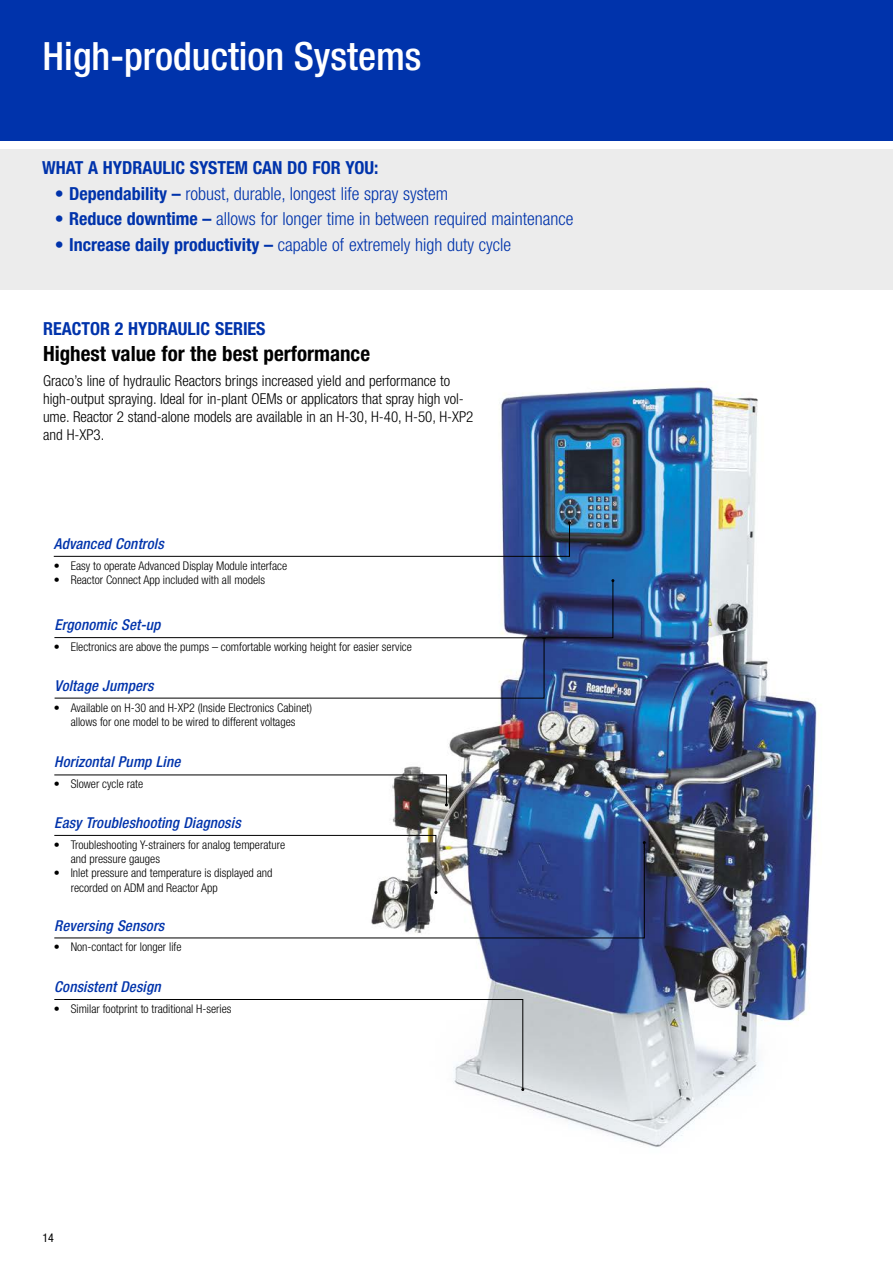
<style>
.page{position:relative;width:893px;height:1263px;background:#fff}
.page>*{position:absolute;margin:0;border:0;box-sizing:border-box;transform-origin:0 0}
.t1{font:500 condensed 39px "Helvetica Neue LT Std";color:#fff}
.t2{font:700 condensed 21px "Helvetica Neue LT Std";color:#000}
.t3{font:300 condensed 18px "Helvetica Neue LT Std";color:#0033ab}
.t4{font:700 condensed 18px "Helvetica Neue LT Std";color:#0033ab}
.t5{font:300 condensed 15px/18px "Helvetica Neue LT Std";color:#000}
.t6{font:italic 500 condensed 15px "Helvetica Neue LT Std";letter-spacing:.01em;color:#0033ab}
.t7{font:300 condensed 12px/14.4px "Helvetica Neue LT Std";color:#000}
.t8{font:condensed 12px "Helvetica Neue LT Std";color:#000}
.s1{font-weight:700}
</style>
<div class="page">
<div style="left:0;top:0;width:893px;height:140px;background:#0033ab"></div>
<img style="left:338px;top:387px;width:481px;height:760px">
<div style="left:0;top:149px;width:893px;height:140px;background:#ececec"></div>
<svg style="left:54px;top:835px;width:383px;height:7px"></svg>
<svg style="left:54px;top:774px;width:394px;height:32px"></svg>
<svg style="left:53px;top:521px;width:518px;height:36px"></svg>
<svg style="left:54px;top:999px;width:470px;height:92px"></svg>
<svg style="left:54px;top:842px;width:591px;height:97px"></svg>
<svg style="left:54px;top:579px;width:560px;height:120px"></svg>
<h1 class="t1" style="left:43px;top:33px;width:381px">High-production Systems</h1>
<h3 class="t4" style="left:42px;top:157px;width:338px">WHAT A HYDRAULIC SYSTEM CAN DO FOR YOU:</h3>
<h3 class="t3" style="left:55px;top:183px;width:395px"><span class="s1">• Dependability –</span> robust, durable, longest life spray system</h3>
<h3 class="t3" style="left:55px;top:209px;width:520px"><span class="s1">• Reduce downtime –</span> allows for longer time in between required maintenance</h3>
<h3 class="t3" style="left:55px;top:234px;width:458px"><span class="s1">• Increase daily productivity –</span> capable of extremely high duty cycle</h3>
<h3 class="t4" style="left:43px;top:318px;width:224px">REACTOR 2 HYDRAULIC SERIES</h3>
<h2 class="t2" style="left:43px;top:341px;width:329px">Highest value for the best performance</h2>
<p class="t5" style="left:43px;top:371px;width:432px">Graco’s line of hydraulic Reactors brings increased yield and performance to high-output spraying. Ideal for in-plant OEMs or applicators that spray high vol&shy;ume. Reactor 2 stand-alone models are available in an H-30, H-40, H-50, H-XP2 and H-XP3.</p>
<p class="t6" style="left:54px;top:534px;width:112px">Advanced Controls</p>
<p class="t7" style="left:54px;top:558px;width:235px">• Easy to operate Advanced Display Module interface</p>
<p class="t7" style="left:54px;top:572px;width:213px">• Reactor Connect App included with all models</p>
<p class="t6" style="left:54px;top:616px;width:108px">Ergonomic Set-up</p>
<p class="t7" style="left:54px;top:640px;width:360px">• Electronics are above the pumps – comfortable working height for easier service</p>
<p class="t6" style="left:55px;top:677px;width:100px">Voltage Jumpers</p>
<p class="t7" style="left:54px;top:700px;width:260px;text-align:center">• Available on H-30 and H-XP2 (Inside Electronics Cabinet) allows for one model to be wired to different voltages</p>
<p class="t6" style="left:54px;top:753px;width:128px">Horizontal Pump Line</p>
<p class="t7" style="left:54px;top:776px;width:91px">• Slower cycle rate</p>
<p class="t6" style="left:54px;top:813px;width:188px">Easy Troubleshooting Diagnosis</p>
<p class="t7" style="left:71px;top:837px;width:216px;text-indent:-17px">• Troubleshooting Y-strainers for analog temperature and pressure gauges</p>
<p class="t7" style="left:71px;top:866px;width:203px;text-indent:-17px">• Inlet pressure and temperature is displayed and recorded on ADM and Reactor App</p>
<p class="t6" style="left:54px;top:916px;width:111px">Reversing Sensors</p>
<p class="t7" style="left:54px;top:940px;width:129px">• Non-contact for longer life</p>
<p class="t6" style="left:54px;top:978px;width:108px">Consistent Design</p>
<p class="t7" style="left:54px;top:1001px;width:179px">• Similar footprint to traditional H-series</p>
<p class="t8" style="left:43px;top:1230px;width:13px">14</p>
</div>
